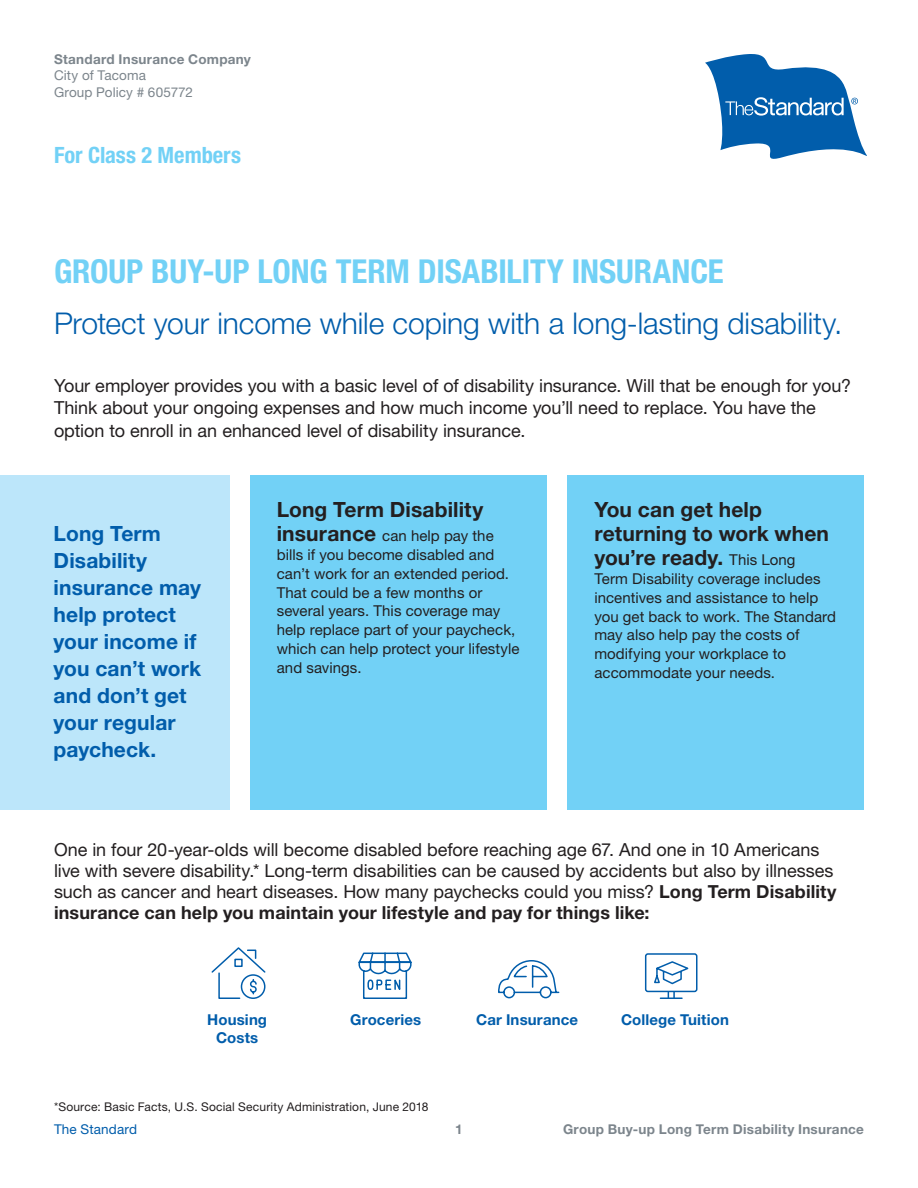
<style>
.page{position:relative;width:918px;height:1188px;background:#fff}
.page>*{position:absolute;margin:0;border:0;box-sizing:border-box;transform-origin:0 0}
.PRODUCT_NAME{font:700 condensed 33px "Helvetica Neue LT Std";letter-spacing:-.005em;color:#72d1f6}
.t1{font:300 30px "Helvetica Neue LT Std";letter-spacing:-.005em;color:#015dab}
.t2{font:700 condensed 22.5px "Helvetica Neue LT Std";color:#72d1f6}
.t3{font:700 21px/27px "Helvetica Neue LT Std";letter-spacing:.005em;color:#015dab}
.t4{font:700 21px/24px "Helvetica Neue LT Std";letter-spacing:.005em;color:#231f20}
.DESCRIPTION_OF_PRODU{font:18px/21px "Helvetica Neue LT Std";letter-spacing:-.005em;color:#231f20}
.t5{font:15px/18.8px "Helvetica Neue LT Std";letter-spacing:.005em;color:#231f20}
.t6{font:700 15px/18px "Helvetica Neue LT Std";letter-spacing:.01em;color:#015dab;text-align:center}
.t7{font:700 13.5px "Helvetica Neue LT Std";letter-spacing:.02em;color:#7c858c}
.t8{font:13.5px/16.5px "Helvetica Neue LT Std";letter-spacing:.01em;color:#7c858c}
.t9{font:13.5px "Helvetica Neue LT Std";letter-spacing:.01em;color:#015dab}
.Disclaimer{font:12px "Helvetica Neue LT Std";letter-spacing:.015em;color:#231f20}
.s1{font-weight:700;font-size:21px}
.s2{font-weight:400;font-size:15px}
.s3{font-weight:700}
</style>
<div class="page">
<svg style="left:705px;top:54px;width:162px;height:105px"></svg>
<div style="left:250px;top:476px;width:297px;height:334px;background:#72d1f6"></div>
<div style="left:567px;top:476px;width:297px;height:334px;background:#72d1f6"></div>
<div style="left:0;top:476px;width:230px;height:334px;background:#bce6fa"></div>
<div style="left:645px;top:953px;width:53px;height:39px;border:2px solid #015dab;border-radius:2px"></div>
<svg style="left:660px;top:992px;width:22px;height:7px"></svg>
<svg style="left:654px;top:961px;width:35px;height:24px"></svg>
<svg style="left:498px;top:960px;width:62px;height:39px"></svg>
<svg style="left:211px;top:947px;width:55px;height:52px"></svg>
<svg style="left:358px;top:952px;width:54px;height:47px"></svg>
<p class="t7" style="left:54px;top:50px;width:198px">Standard Insurance Company</p>
<p class="t8" style="left:54px;top:67px;width:141px">City of Tacoma<br>Group Policy # 605772</p>
<p class="t2" style="left:54px;top:141px;width:189px">For Class 2 Members</p>
<p class="PRODUCT_NAME" style="left:54px;top:252px;width:671px">GROUP BUY-UP LONG TERM DISABILITY INSURANCE</p>
<p class="t1" style="left:54px;top:305px;width:790px">Protect your income while coping with a long-lasting disability.</p>
<p class="DESCRIPTION_OF_PRODU" style="left:54px;top:374px;width:799px;line-height:22.5px">Your employer provides you with a basic level of of disability insurance. Will that be enough for you?<br>Think about your ongoing expenses and how much income you’ll need to replace. You have the option to enroll in an enhanced level of disability insurance.</p>
<p class="t3" style="left:54px;top:519px;width:149px">Long Term<br>Disability insurance may help protect your income if you can’t work and don’t get your regular paycheck.</p>
<p class="t4" style="left:277px;top:498px;width:208px">Long Term Disability</p>
<p class="t5" style="left:277px;top:527px;width:244px"><span class="s1">insurance</span> can help pay the bills if you become disabled and can’t work for an extended period.<br>That could be a few months or several years. This coverage may help replace part of your paycheck, which can help protect your lifestyle and savings.</p>
<p class="t4" style="left:594px;top:498px;width:236px">You can get help returning to work when you’re ready. <span class="s2">This Long</span></p>
<p class="t5" style="left:594px;top:569px;width:243px">Term Disability coverage includes incentives and assistance to help you get back to work. The Standard may also help pay the costs of modifying your workplace to accommodate your needs.</p>
<p class="DESCRIPTION_OF_PRODU" style="left:54px;top:839px;width:784px">One in four 20-year-olds will become disabled before reaching age 67. And one in 10 Americans live with severe disability.* Long-term disabilities can be caused by accidents but also by illnesses such as cancer and heart diseases. How many paychecks could you miss? <span class="s3">Long Term Disability insurance can help you maintain your lifestyle and pay for things like:</span></p>
<p class="t6" style="left:207px;top:1011px;width:61px">Housing<br>Costs</p>
<p class="t6" style="left:350px;top:1011px;width:73px">Groceries</p>
<p class="t6" style="left:476px;top:1011px;width:103px">Car Insurance</p>
<p class="t6" style="left:621px;top:1011px;width:109px">College Tuition</p>
<p class="Disclaimer" style="left:54px;top:1099px;width:376px">*Source: Basic Facts, U.S. Social Security Administration, June 2018</p>
<p class="t9" style="left:54px;top:1121px;width:85px">The Standard</p>
<p class="t7" style="left:455px;top:1121px;width:9px">1</p>
<p class="t7" style="left:563px;top:1121px;width:303px">Group Buy-up Long Term Disability Insurance</p>
</div>
